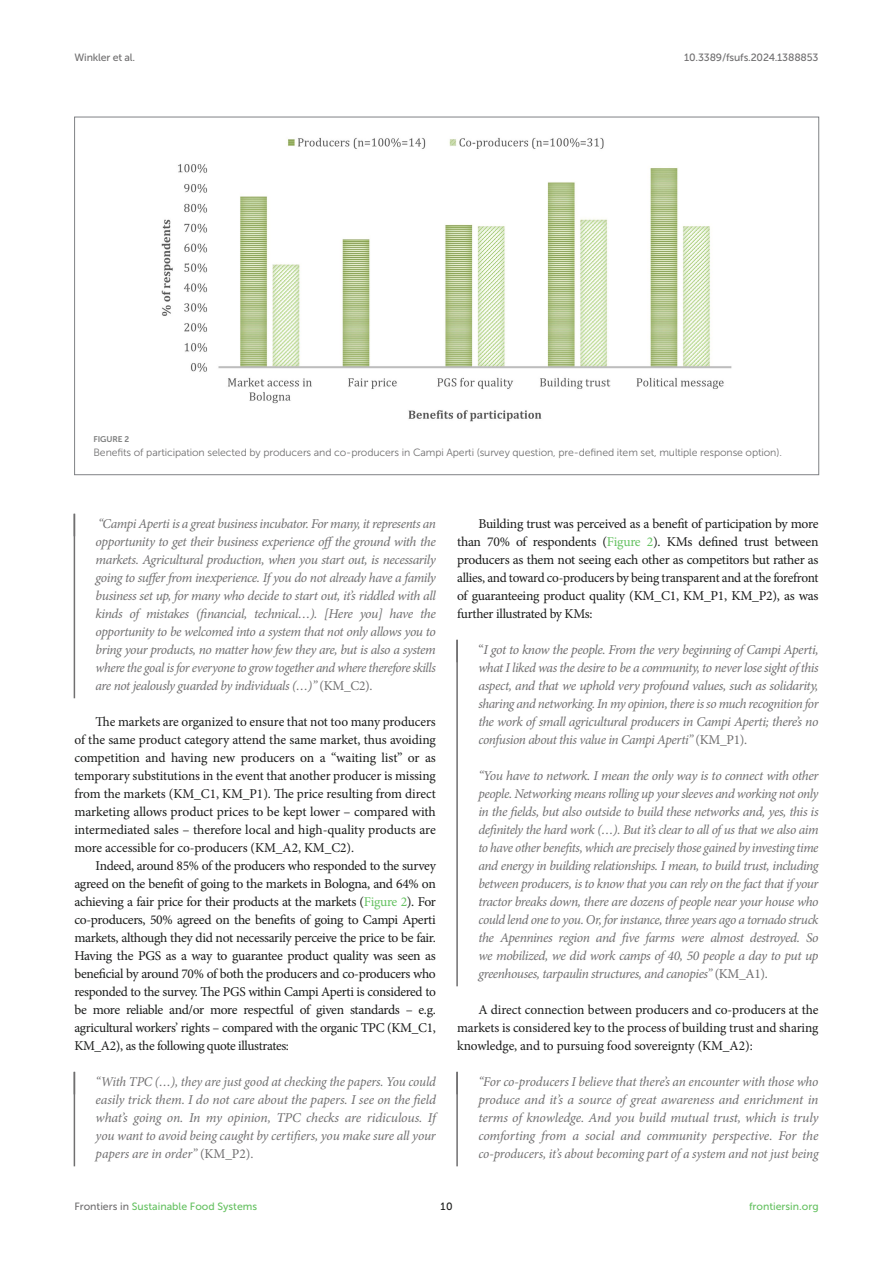
<style>
.page{position:relative;width:893px;height:1263px;background:#fff}
.page>*{position:absolute;margin:0;border:0;box-sizing:border-box;transform-origin:0 0}
.BLOCK_QTN{font:italic 13.5px/18px "Minion Pro";letter-spacing:-.025em;color:#706f70;text-align:justify}
.TEXT{font:13.5px/18px "Minion Pro";letter-spacing:-.015em;color:#1b1c1b;text-align:justify}
.FIG_LEG{font:10.5px "Museo Sans 300";letter-spacing:-.01em;color:#706f70}
.t1{font:10.5px "Museo Sans 500";color:#65c161}
.t2{font:10.5px "Museo Sans 500";letter-spacing:-.015em;color:#706f70}
.t3{font:10.5px "Museo Sans 500";color:#1b1c1b}
.FIG_HD{font:8.25px "Museo Sans 700";letter-spacing:-.01em;color:#7e7f7f}
.s1{font-style:normal}
.s2{color:#65c161}
.s3{color:#706f70}
</style>
<div class="page">
<hr style="left:74px;top:514px;width:1px;height:184px;background:#706f70">
<hr style="left:74px;top:1072px;width:1px;height:94px;background:#706f70">
<hr style="left:456px;top:640px;width:2px;height:346px;background:#706f70">
<hr style="left:456px;top:1072px;width:2px;height:94px;background:#706f70">
<img style="left:161px;top:137px;width:571px;height:285px">
<p class="t2" style="left:74px;top:51px;width:62px">Winkler et al.</p>
<p class="t2" style="left:684px;top:51px;width:136px">10.3389/fsufs.2024.1388853</p>
<p class="FIG_HD" style="left:94px;top:435px;width:37px">FIGURE 2</p>
<p class="FIG_LEG" style="left:94px;top:446px;width:690px">Benefits of participation selected by producers and co-producers in Campi Aperti (survey question, pre-defined item set, multiple response option).</p>
<p class="BLOCK_QTN" style="left:96px;top:515px;width:342px">“Campi Aperti is a great business incubator. For many, it represents an opportunity to get their business experience offthe ground with the markets. Agricultural production, when you start out, is necessarily going to suffer from inexperience. If you do not already have a family business set up, for many who decide to start out, it’s riddled with all kinds of mistakes (financial, technical…). [Here you] have the opportunity to be welcomed into a system that not only allows you to bring your products, no matter how few they are, but is also a system where the goal is for everyone to grow together and where therefore skills are not jealously guarded by individuals (…)” <span class="s1">(KM_C2).</span></p>
<p class="TEXT" style="left:74px;top:713px;width:363px;text-indent:21px">The markets are organized to ensure that not too many producers of the same product category attend the same market, thus avoiding competition and having new producers on a “waiting list” or as temporary substitutions in the event that another producer is missing from the markets (KM_C1, KM_P1). The price resulting from direct marketing allows product prices to be kept lower – compared with intermediated sales – therefore local and high-quality products are more accessible for co-producers (KM_A2, KM_C2).</p>
<p class="TEXT" style="left:74px;top:857px;width:363px;text-indent:21px">Indeed, around 85% of the producers who responded to the survey agreed on the benefit of going to the markets in Bologna, and 64% on achieving a fair price for their products at the markets (<span class="s2">Figure 2</span>). For co-producers, 50% agreed on the benefits of going to Campi Aperti markets, although they did not necessarily perceive the price to be fair.<br>Having the PGS as a way to guarantee product quality was seen as beneficial by around 70% of both the producers and co-producers who responded to the survey. The PGS within Campi Aperti is considered to be more reliable and/or more respectful of given standards – e.g. agricultural workers’ rights – compared with the organic TPC (KM_C1, KM_A2), as the following quote illustrates:</p>
<p class="BLOCK_QTN" style="left:96px;top:1073px;width:342px">“With TPC (…), they are just good at checking the papers. You could easily trick them. I do not care about the papers. I see on the field what’s going on. In my opinion, TPC checks are ridiculous. If you want to avoid being caught by certifiers, you make sure all your papers are in order” <span class="s1">(KM_P2).</span></p>
<p class="TEXT" style="left:457px;top:515px;width:363px;text-indent:21px">Building trust was perceived as a benefit of participation by more than 70% of respondents (<span class="s2">Figure 2</span>). KMs defined trust between producers as them not seeing each other as competitors but rather as allies, and toward co-producers by being transparent and at the forefront of guaranteeing product quality (KM_C1, KM_P1, KM_P2), as was further illustrated by KMs:</p>
<p class="BLOCK_QTN" style="left:478px;top:641px;width:342px"><span class="s1">“</span>I got to know the people. From the very beginning of Campi Aperti, what I liked was the desire to be a community, to never lose sight of this aspect, and that we uphold very profound values, such as solidarity, sharing and networking. In my opinion, there is so much recognition for the work of small agricultural producers in Campi Aperti; there’s no confusion about this value in Campi Aperti” <span class="s1">(KM_P1).</span></p>
<p class="BLOCK_QTN" style="left:478px;top:767px;width:342px">“You have to network. I mean the only way is to connect with other people. Networking means rolling up your sleeves and working not only in the fields, but also outside to build these networks and, yes, this is definitely the hard work (…). But it’s clear to all of us that we also aim to have other benefits, which are precisely those gained by investing time and energy in building relationships. I mean, to build trust, including between producers, is to know that you can rely on the fact that if your tractor breaks down, there are dozens of people near your house who could lend one to you. Or, for instance, three years ago a tornado struck the Apennines region and five farms were almost destroyed. So we mobilized, we did work camps of 40, 50 people a day to put up greenhouses, tarpaulin structures, and canopies” <span class="s1">(KM_A1).</span></p>
<p class="TEXT" style="left:457px;top:1001px;width:363px;text-indent:21px">A direct connection between producers and co-producers at the markets is considered key to the process of building trust and sharing knowledge, and to pursuing food sovereignty (KM_A2):</p>
<p class="BLOCK_QTN" style="left:478px;top:1073px;width:342px">“For co-producers I believe that there’s an encounter with those who produce and it’s a source of great awareness and enrichment in terms of knowledge. And you build mutual trust, which is truly comforting from a social and community perspective. For the co-producers, it’s about becoming part of a system and not just being</p>
<p class="t1" style="left:74px;top:1200px;width:184px"><span class="s3">Frontiers in</span> Sustainable Food Systems</p>
<p class="t3" style="left:440px;top:1200px;width:14px">10</p>
<p class="t1" style="left:749px;top:1200px;width:71px">frontiersin.org</p>
</div>
